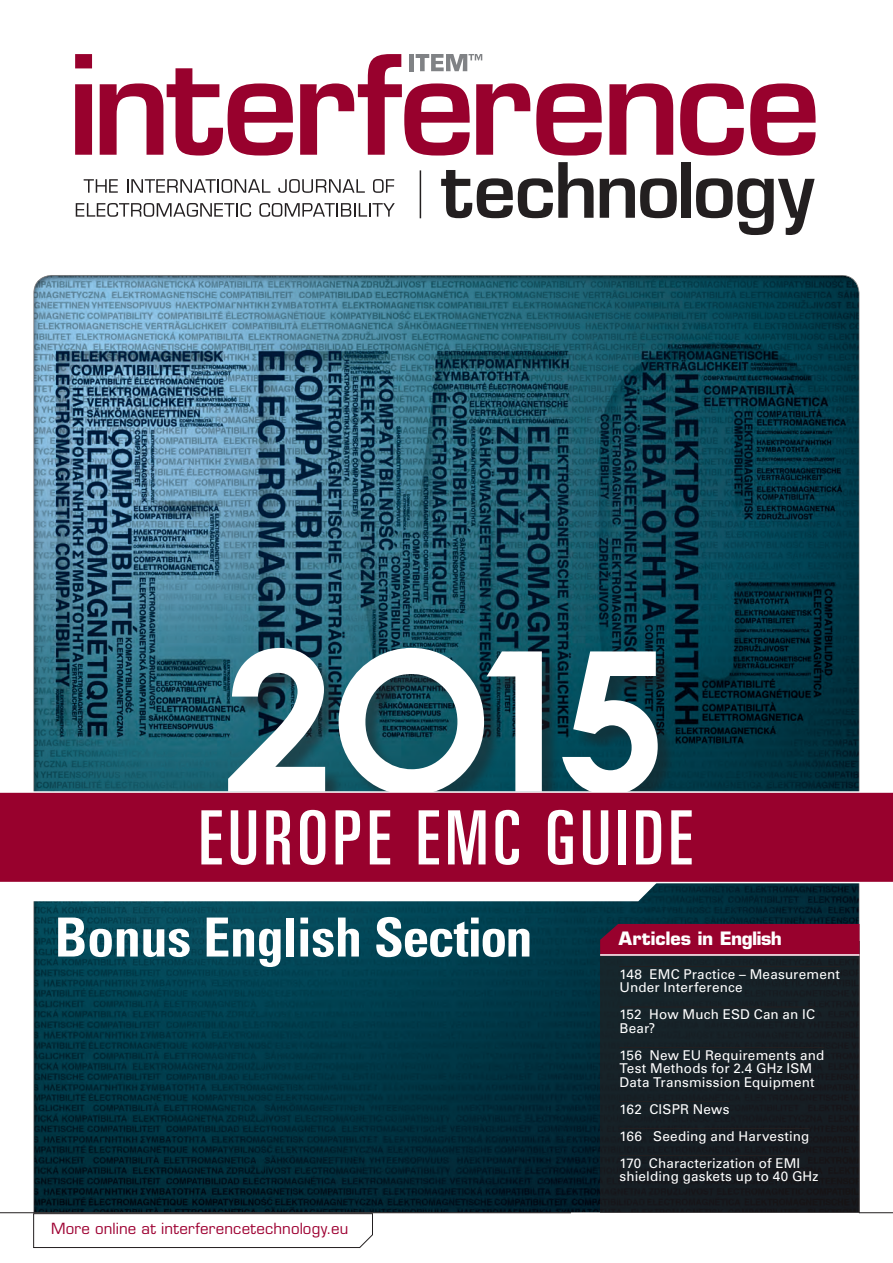
<style>
.page{position:relative;width:893px;height:1263px;background:#fff}
.page>*{position:absolute;margin:0;border:0;box-sizing:border-box;transform-origin:0 0}
.Subhead_1{font:700 195px "Century Gothic";color:#fff}
.Subhead_1-2{font:ultra-condensed 75px "Univers LT Std";letter-spacing:.065em;color:#fff}
.t1{font:700 condensed 54px "Univers LT Std";letter-spacing:-.01em;color:#fff}
.t2{font:700 18px "Eurostile LT Std";letter-spacing:-.005em;color:#fff}
.Listing{font:15px "Eurostile LT Std";letter-spacing:.01em;color:#9e0032}
.Continued_on{font:13.5px/13.5px "Univers LT Std";letter-spacing:.015em;color:#fff}
</style>
<div class="page">
<svg style="left:33px;top:1213px;width:340px;height:35px"></svg>
<svg style="left:75px;top:54px;width:17px;height:101px;background:#a92b50"></svg>
<svg style="left:100px;top:68px;width:193px;height:88px"></svg>
<svg style="left:536px;top:83px;width:66px;height:73px"></svg>
<svg style="left:609px;top:83px;width:64px;height:72px"></svg>
<svg style="left:680px;top:83px;width:64px;height:73px"></svg>
<svg style="left:750px;top:83px;width:66px;height:73px"></svg>
<svg style="left:84px;top:179px;width:34px;height:14px"></svg>
<svg style="left:127px;top:179px;width:143px;height:14px"></svg>
<svg style="left:278px;top:179px;width:87px;height:14px"></svg>
<svg style="left:373px;top:179px;width:21px;height:14px"></svg>
<svg style="left:76px;top:203px;width:175px;height:14px"></svg>
<svg style="left:259px;top:203px;width:136px;height:14px"></svg>
<svg style="left:441px;top:162px;width:153px;height:56px"></svg>
<svg style="left:600px;top:178px;width:77px;height:40px"></svg>
<div style="left:681px;top:162px;width:10px;height:56px;background:#231f20"></div>
<svg style="left:696px;top:178px;width:119px;height:57px"></svg>
<svg style="left:300px;top:54px;width:230px;height:102px"></svg>
<hr style="left:420px;top:170px;width:1px;height:48px;background:#231f20">
<div style="left:32px;top:274px;width:828px;height:939px;background:#231f20;opacity:.65"></div>
<hr style="left:0;top:1212px;width:571px;height:1px;background:#231f20">
<hr style="left:859px;top:1212px;width:34px;height:1px;background:#231f20">
<div style="left:231px;top:651px;width:445px;height:162px;background:#231f20;opacity:.45"></div>
<svg style="left:32px;top:884px;width:624px;height:17px"></svg>
<div style="left:0;top:790px;width:893px;height:94px;background:#98012d"></div>
<div style="left:600px;top:942px;width:259px;height:271px;background:#161e24"></div>
<div style="left:600px;top:924px;width:259px;height:30px;background:#98012d"></div>
<hr style="left:619px;top:966px;width:221px;height:1px;background:#231f20">
<hr style="left:619px;top:1007px;width:196px;height:1px;background:#231f20">
<hr style="left:619px;top:1047px;width:205px;height:1px;background:#231f20">
<hr style="left:619px;top:1101px;width:110px;height:1px;background:#231f20">
<hr style="left:619px;top:1128px;width:191px;height:1px;background:#231f20">
<hr style="left:619px;top:1155px;width:181px;height:1px;background:#231f20">
<hr style="left:600px;top:954px;width:259px;height:2px;background:#fff">
<p class="Subhead_1" style="left:224px;top:598px;width:444px">2O15</p>
<p class="Subhead_1-2" style="left:199px;top:795px;width:495px">EUROPE EMC GUIDE</p>
<p class="t1" style="left:55px;top:904px;width:479px">Bonus English Section</p>
<p class="Listing" style="left:51px;top:1219px;width:298px">More online at interferencetechnology.eu</p>
<p class="t2" style="left:619px;top:927px;width:165px">Articles in English</p>
<p class="Continued_on" style="left:619px;top:967px;width:222px">148 EMC Practice – Measurement<br>Under Interference</p>
<p class="Continued_on" style="left:619px;top:1008px;width:197px">152 How Much ESD Can an IC<br>Bear?</p>
<p class="Continued_on" style="left:619px;top:1048px;width:206px">156 New EU Requirements and<br>Test Methods for 2.4 GHz ISM<br>Data Transmission Equipment</p>
<p class="Continued_on" style="left:619px;top:1102px;width:112px">162 CISPR News</p>
<p class="Continued_on" style="left:619px;top:1129px;width:192px">166 Seeding and Harvesting</p>
<p class="Continued_on" style="left:619px;top:1156px;width:201px">170 Characterization of EMI shielding gaskets up to 40 GHz</p>
</div>
